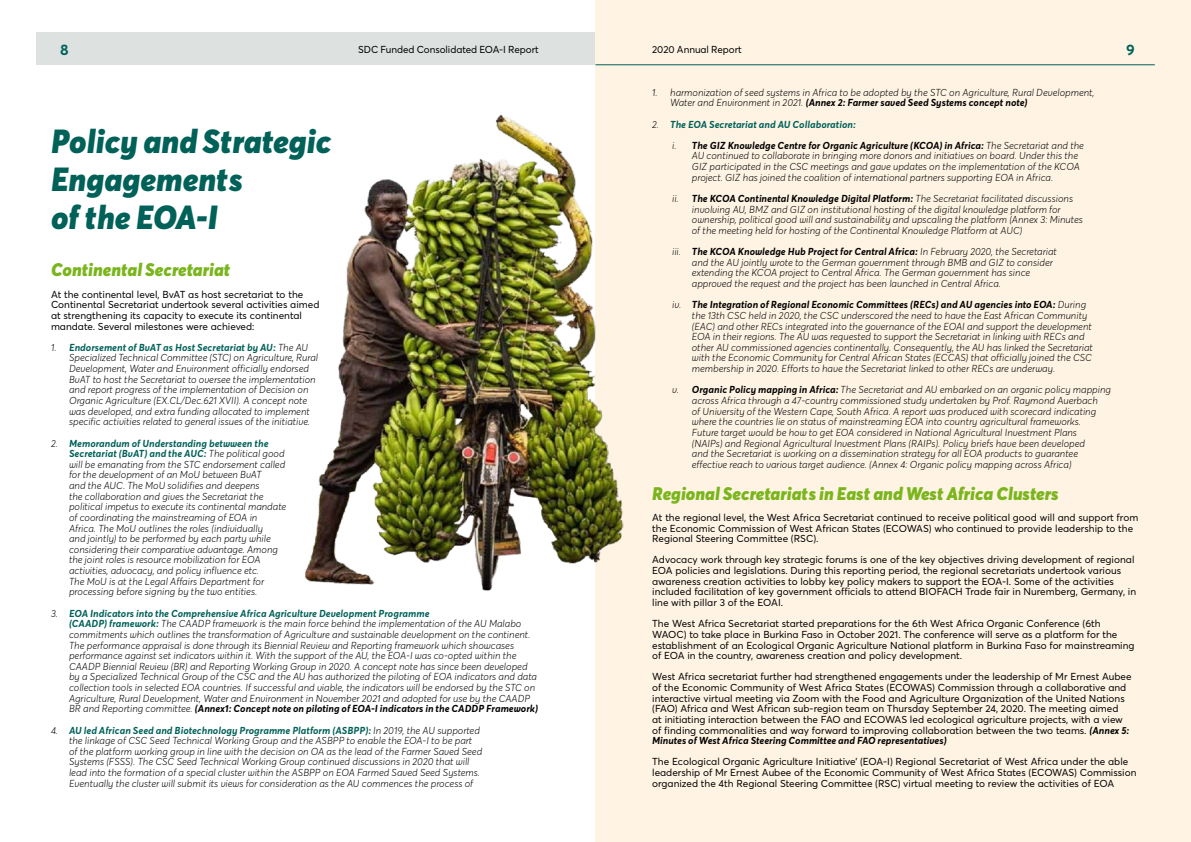
<style>
.page{position:relative;width:1191px;height:842px;background:#fff}
.page>*{position:absolute;margin:0;border:0;box-sizing:border-box;transform-origin:0 0}
.t1{font:italic 900 33px/38px "Averta";color:#006159}
.t2{font:italic 900 18px "Averta";color:#7ab51d}
.t3{font:700 15px "Averta";color:#006159}
.t4{font:italic 300 10px/10.6px "Averta";color:#000}
.t5{font:10px/10.6px "Averta";color:#000}
.t6{font:italic 700 10px/21.3px "Averta";color:#000}
.s1{font-weight:700;color:#006159}
.s2{font-weight:700}
.s3{font-weight:300}
.s4{color:#006159}
.s5{font-weight:700;font-style:italic}
</style>
<div class="page">
<div style="left:36px;top:32px;width:559px;height:33px;background:#dde2e0"></div>
<div style="left:595px;top:0;width:596px;height:842px;background:#fff4e4"></div>
<hr style="left:595px;top:64px;width:559px;height:1px;background:#006159">
<img style="left:305px;top:114px;width:319px;height:477px">
<h3 class="t3" style="left:60px;top:40px;width:10px">8</h3>
<p class="t5" style="left:358px;top:44px;width:182px">SDC Funded Consolidated EOA-I Report</p>
<p class="t5" style="left:652px;top:44px;width:91px">2020 Annual Report</p>
<h3 class="t3" style="left:1126px;top:40px;width:10px">9</h3>
<h1 class="t1" style="left:51px;top:125px;width:282px">Policy and Strategic<br>Engagements<br>of the EOA-I</h1>
<h2 class="t2" style="left:51px;top:258px;width:181px">Continental Secretariat</h2>
<p class="t5" style="left:51px;top:289px;width:270px">At the continental level, BvAT as host secretariat to the Continental Secretariat undertook several activities aimed at strengthening its capacity to execute its continental mandate. Several milestones were achieved:</p>
<p class="t4" style="left:69px;top:342px;width:251px;text-indent:-18px">1. <span class="s1">Endorsement of BvAT as Host Secretariat by AU:</span> The AU Specialized Technical Committee (STC) on Agriculture, Rural Development, Water and Environment officially endorsed BvAT to host the Secretariat to oversee the implementation and report progress of the implementation of Decision on Organic Agriculture (EX.CL/Dec.621 XVII). A concept note was developed, and extra funding allocated to implement specific activities related to general issues of the initiative.</p>
<p class="t4" style="left:69px;top:438px;width:219px;text-indent:-18px">2. <span class="s1">Memorandum of Understanding betwween the Secretariat (BvAT) and the AUC:</span> The political good will be emanating from the STC endorsement called for the development of an MoU between BvAT<br>and the AUC. The MoU solidifies and deepens<br>the collaboration and gives the Secretariat the political impetus to execute its continental mandate of coordinating the mainstreaming of EOA in Africa. The MoU outlines the roles (individually<br>and jointly) to be performed by each party while considering their comparative advantage. Among the joint roles is resource mobilization for EOA activities, advocacy, and policy influence etc.<br>The MoU is at the Legal Affairs Department for processing before signing by the two entities.</p>
<p class="t4" style="left:69px;top:608px;width:470px;text-indent:-18px">3. <span class="s1">EOA Indicators into the Comprehensive Africa Agriculture Development Programme<br>(CAADP) framework:</span> The CAADP framework is the main force behind the implementation of the AU Malabo commitments which outlines the transformation of Agriculture and sustainable development on the continent.<br>The performance appraisal is done through its Biennial Review and Reporting framework which showcases performance against set indicators within it. With the support of the AU, the EOA-I was co-opted within the CAADP Biennial Review (BR) and Reporting Working Group in 2020. A concept note has since been developed by a Specialized Technical Group of the CSC and the AU has authorized the piloting of EOA indicators and data collection tools in selected EOA countries. If successful and viable, the indicators will be endorsed by the STC on Agriculture, Rural Development, Water and Environment in November 2021 and adopted for use by the CAADP BR and Reporting committee. <span class="s2">(Annex1: Concept note on piloting of EOA-I indicators in the CADDP Framework)</span></p>
<p class="t4" style="left:69px;top:725px;width:415px;text-indent:-18px">4. <span class="s1">AU led African Seed and Biotechnology Programme Platform (ASBPP):</span> In 2019, the AU supported the linkage of CSC Seed Technical Working Group and the ASBPP to enable the EOA-I to be part of the platform working group in line with the decision on OA as the lead of the Farmer Saved Seed Systems (FSSS). The CSC Seed Technical Working Group continued discussions in 2020 that will lead into the formation of a special cluster within the ASBPP on EOA Farmed Saved Seed Systems.<br>Eventually the cluster will submit its views for consideration as the AU commences the process of</p>
<p class="t4" style="left:670px;top:87px;width:426px;text-indent:-18px">1. harmonization of seed systems in Africa to be adopted by the STC on Agriculture, Rural Development,<br>Water and Environment in 2021. <span class="s2">(Annex 2: Farmer saved Seed Systems concept note)</span></p>
<p class="t6" style="left:672px;top:114px;width:413px;text-indent:-20px"><span class="s3">2.</span> <span class="s4">The EOA Secretariat and AU Collaboration:<br></span><span class="s3">i.</span> The GIZ Knowledge Centre for Organic Agriculture (KCOA) in Africa: <span class="s3">The Secretariat and the</span></p>
<p class="t4" style="left:692px;top:151px;width:389px">AU continued to collaborate in bringing more donors and initiatives on board. Under this the<br>GIZ participated in the CSC meetings and gave updates on the implementation of the KCOA project. GIZ has joined the coalition of international partners supporting EOA in Africa.</p>
<p class="t4" style="left:692px;top:194px;width:392px;text-indent:-20px">ii. <span class="s2">The KCOA Continental Knowledge Digital Platform:</span> The Secretariat facilitated discussions involving AU, BMZ and GIZ on institutional hosting of the digital knowledge platform for ownership, political good will and sustainability and upscaling the platform (Annex 3: Minutes of the meeting held for hosting of the Continental Knowledge Platform at AUC)</p>
<p class="t4" style="left:692px;top:247px;width:366px;text-indent:-20px">iii. <span class="s2">The KCOA Knowledge Hub Project for Central Africa:</span> In February 2020, the Secretariat and the AU jointly wrote to the German government through BMB and GIZ to consider extending the KCOA project to Central Africa. The German government has since approved the request and the project has been launched in Central Africa.</p>
<p class="t4" style="left:692px;top:300px;width:402px;text-indent:-20px">iv. <span class="s2">The Integration of Regional Economic Committees (RECs) and AU agencies into EOA:</span> During the 13th CSC held in 2020, the CSC underscored the need to have the East African Community (EAC) and other RECs integrated into the governance of the EOAI and support the development EOA in their regions. The AU was requested to support the Secretariat in linking with RECs and other AU commissioned agencies continentally. Consequently, the AU has linked the Secretariat with the Economic Community for Central African States (ECCAS) that officially joined the CSC membership in 2020. Efforts to have the Secretariat linked to other RECs are underway.</p>
<p class="t4" style="left:692px;top:385px;width:421px;text-indent:-20px">v. <span class="s2">Organic Policy mapping in Africa:</span> The Secretariat and AU embarked on an organic policy mapping across Africa through a 47-country commissioned study undertaken by Prof. Raymond Auerbach<br>of University of the Western Cape, South Africa. A report was produced with scorecard indicating where the countries lie on status of mainstreaming EOA into country agricultural frameworks.<br>Future target would be how to get EOA considered in National Agricultural Investment Plans<br>(NAIPs) and Regional Agricultural Investment Plans (RAIPs). Policy briefs have been developed<br>and the Secretariat is working on a dissemination strategy for all EOA products to guarantee effective reach to various target audience. (Annex 4: Organic policy mapping across Africa)</p>
<h2 class="t2" style="left:652px;top:482px;width:408px">Regional Secretariats in East and West Africa Clusters</h2>
<p class="t5" style="left:652px;top:512px;width:487px">At the regional level, the West Africa Secretariat continued to receive political good will and support from the Economic Commission of West African States (ECOWAS) who continued to provide leadership to the<br>Regional Steering Committee (RSC).</p>
<p class="t5" style="left:652px;top:554px;width:485px">Advocacy work through key strategic forums is one of the key objectives driving development of regional EOA policies and legislations. During this reporting period, the regional secretariats undertook various awareness creation activities to lobby key policy makers to support the EOA-I. Some of the activities included facilitation of key government officials to attend BIOFACH Trade fair in Nuremberg, Germany, in line with pillar 3 of the EOAI.</p>
<p class="t5" style="left:652px;top:618px;width:484px">The West Africa Secretariat started preparations for the 6th West Africa Organic Conference (6th WAOC) to take place in Burkina Faso in October 2021. The conference will serve as a platform for the establishment of an Ecological Organic Agriculture National platform in Burkina Faso for mainstreaming of EOA in the country, awareness creation and policy development.</p>
<p class="t5" style="left:652px;top:671px;width:481px">West Africa secretariat further had strengthened engagements under the leadership of Mr Ernest Aubee of the Economic Community of West Africa States (ECOWAS) Commission through a collaborative and interactive virtual meeting via Zoom with the Food and Agriculture Organization of the United Nations (FAO) Africa and West African sub-region team on Thursday September 24, 2020. The meeting aimed<br>at initiating interaction between the FAO and ECOWAS led ecological agriculture projects, with a view of finding commonalities and way forward to improving collaboration between the two teams. <span class="s5">(Annex 5:<br>Minutes of West Africa Steering Committee and FAO representatives)</span></p>
<p class="t5" style="left:652px;top:756px;width:486px">The Ecological Organic Agriculture Initiative’ (EOA-I) Regional Secretariat of West Africa under the able leadership of Mr Ernest Aubee of the Economic Community of West Africa States (ECOWAS) Commission organized the 4th Regional Steering Committee (RSC) virtual meeting to review the activities of EOA</p>
</div>
